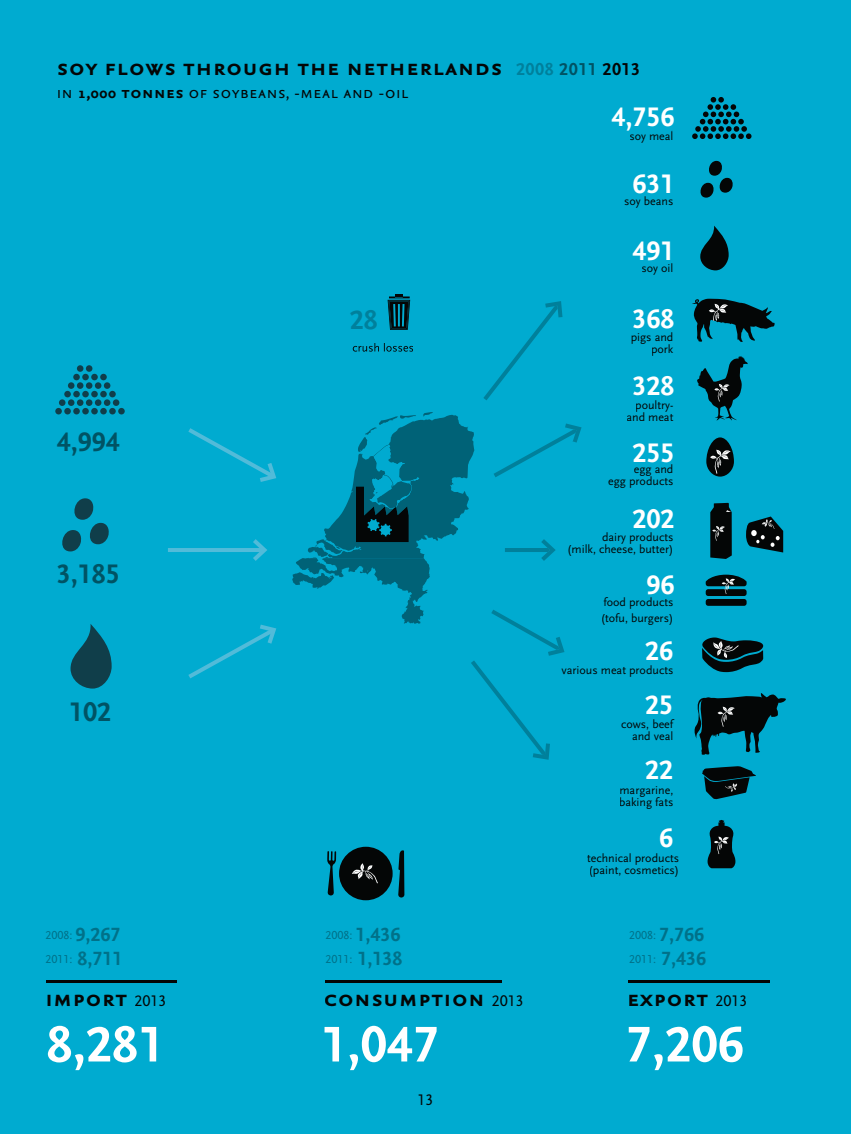
<style>
.page{position:relative;width:851px;height:1134px;background:#fff}
.page>*{position:absolute;margin:0;border:0;box-sizing:border-box;transform-origin:0 0}
.t1{font:700 52.4px "Scala Sans LF";color:#fff}
.t2{font:28px "Seria Sans Bold Caps";letter-spacing:.03em;color:#040606}
.t3{font:700 28px "Scala Sans LF";color:#fff}
.t4{font:700 28px "Scala Sans LF";color:#005364}
.t5{font:700 28px "Scala Sans LF";color:#00809c}
.t6{font:20px "Seria Sans Regular Caps";letter-spacing:.03em;color:#040606}
.t7{font:16px "Scala Sans LF";color:#040606}
.t8{font:12px/12px "Scala Sans";color:#040606;text-align:right}
.t9{font:12px/24px "Scala Sans LF";color:#007189}
.s1{font-family:"Scala Sans Caps";font-weight:700;font-size:18px;color:#00809c}
.s2{font-family:"Scala Sans Caps";font-weight:700;font-size:18px;color:#005364}
.s3{font-family:"Scala Sans Caps";font-weight:700;font-size:18px}
.s4{font-family:"Seria Sans Bold Caps"}
.s5{font-weight:700;font-size:20px}
.s6{font-family:"Scala Sans LF";font-size:16px}
</style>
<div class="page">
<div style="left:0;top:0;width:850px;height:1134px;background:#00abd0"></div>
<svg style="left:188px;top:428px;width:88px;height:54px"></svg>
<svg style="left:188px;top:624px;width:89px;height:55px"></svg>
<hr style="left:168px;top:548px;width:96px;height:4px;background:#51bbd9">
<svg style="left:253px;top:539px;width:14px;height:22px"></svg>
<svg style="left:483px;top:301px;width:79px;height:99px"></svg>
<div style="left:339px;top:847px;width:53px;height:53px;background:#040606;border-radius:50%"></div>
<svg style="left:352px;top:863px;width:26px;height:20px"></svg>
<svg style="left:398px;top:850px;width:6px;height:47px"></svg>
<svg style="left:327px;top:851px;width:9px;height:44px"></svg>
<svg style="left:70px;top:624px;width:42px;height:64px"></svg>
<svg style="left:62px;top:498px;width:47px;height:53px"></svg>
<div style="left:55px;top:408px;width:7px;height:6px;background:#103e4a;border-radius:50%"></div>
<div style="left:64px;top:408px;width:7px;height:6px;background:#103e4a;border-radius:50%"></div>
<div style="left:73px;top:408px;width:7px;height:6px;background:#103e4a;border-radius:50%"></div>
<div style="left:82px;top:408px;width:7px;height:6px;background:#103e4a;border-radius:50%"></div>
<div style="left:91px;top:408px;width:7px;height:6px;background:#103e4a;border-radius:50%"></div>
<div style="left:100px;top:408px;width:7px;height:6px;background:#103e4a;border-radius:50%"></div>
<div style="left:109px;top:408px;width:7px;height:6px;background:#103e4a;border-radius:50%"></div>
<div style="left:118px;top:408px;width:7px;height:6px;background:#103e4a;border-radius:50%"></div>
<div style="left:59px;top:399px;width:6px;height:7px;background:#103e4a;border-radius:50%"></div>
<div style="left:68px;top:399px;width:6px;height:7px;background:#103e4a;border-radius:50%"></div>
<div style="left:77px;top:399px;width:6px;height:7px;background:#103e4a;border-radius:50%"></div>
<div style="left:86px;top:399px;width:6px;height:7px;background:#103e4a;border-radius:50%"></div>
<div style="left:95px;top:399px;width:6px;height:7px;background:#103e4a;border-radius:50%"></div>
<div style="left:104px;top:399px;width:6px;height:7px;background:#103e4a;border-radius:50%"></div>
<div style="left:113px;top:399px;width:6px;height:7px;background:#103e4a;border-radius:50%"></div>
<div style="left:64px;top:391px;width:7px;height:6px;background:#103e4a;border-radius:50%"></div>
<div style="left:73px;top:391px;width:7px;height:6px;background:#103e4a;border-radius:50%"></div>
<div style="left:82px;top:391px;width:7px;height:6px;background:#103e4a;border-radius:50%"></div>
<div style="left:91px;top:391px;width:7px;height:6px;background:#103e4a;border-radius:50%"></div>
<div style="left:100px;top:391px;width:7px;height:6px;background:#103e4a;border-radius:50%"></div>
<div style="left:109px;top:391px;width:7px;height:6px;background:#103e4a;border-radius:50%"></div>
<div style="left:68px;top:382px;width:6px;height:7px;background:#103e4a;border-radius:50%"></div>
<div style="left:77px;top:382px;width:6px;height:7px;background:#103e4a;border-radius:50%"></div>
<div style="left:86px;top:382px;width:6px;height:7px;background:#103e4a;border-radius:50%"></div>
<div style="left:95px;top:382px;width:6px;height:7px;background:#103e4a;border-radius:50%"></div>
<div style="left:104px;top:382px;width:6px;height:7px;background:#103e4a;border-radius:50%"></div>
<div style="left:73px;top:374px;width:7px;height:6px;background:#103e4a;border-radius:50%"></div>
<div style="left:82px;top:374px;width:7px;height:6px;background:#103e4a;border-radius:50%"></div>
<div style="left:91px;top:374px;width:7px;height:6px;background:#103e4a;border-radius:50%"></div>
<div style="left:100px;top:374px;width:7px;height:6px;background:#103e4a;border-radius:50%"></div>
<div style="left:77px;top:365px;width:6px;height:7px;background:#103e4a;border-radius:50%"></div>
<div style="left:86px;top:365px;width:6px;height:7px;background:#103e4a;border-radius:50%"></div>
<hr style="left:46px;top:980px;width:130px;height:2px;background:#040606">
<hr style="left:325px;top:980px;width:177px;height:2px;background:#040606">
<hr style="left:628px;top:980px;width:141px;height:2px;background:#040606">
<svg style="left:700px;top:226px;width:28px;height:44px"></svg>
<svg style="left:700px;top:161px;width:33px;height:37px"></svg>
<svg style="left:697px;top:356px;width:50px;height:65px"></svg>
<svg style="left:694px;top:693px;width:92px;height:62px"></svg>
<svg style="left:692px;top:299px;width:82px;height:43px"></svg>
<svg style="left:710px;top:503px;width:21px;height:56px"></svg>
<svg style="left:702px;top:766px;width:54px;height:33px"></svg>
<svg style="left:746px;top:516px;width:37px;height:36px"></svg>
<svg style="left:706px;top:437px;width:27px;height:40px"></svg>
<svg style="left:692px;top:97px;width:59px;height:42px"></svg>
<hr style="left:630px;top:131px;width:42px;height:1px;background:#040606">
<svg style="left:292px;top:412px;width:289px;height:348px"></svg>
<svg style="left:707px;top:820px;width:28px;height:48px"></svg>
<div style="left:705px;top:589px;width:41px;height:7px;background:#040606;border-radius:3px"></div>
<div style="left:705px;top:599px;width:41px;height:7px;background:#040606;border-radius:3px"></div>
<svg style="left:705px;top:575px;width:41px;height:19px"></svg>
<svg style="left:702px;top:637px;width:62px;height:35px"></svg>
<svg style="left:353px;top:343px;width:60px;height:9px"></svg>
<svg style="left:387px;top:294px;width:23px;height:36px"></svg>
<h2 class="t2" style="left:57px;top:53px;width:584px">soy flows through the netherlands <span class="s1">2008</span> <span class="s2">2011</span> <span class="s3">2013</span></h2>
<h3 class="t6" style="left:57px;top:82px;width:353px">in <span class="s4">1,000 tonnes</span> of soybeans, -meal and -oil</h3>
<h2 class="t3" style="left:611px;top:102px;width:65px">4,756</h2>
<p class="t8" style="left:629px;top:130px;width:45px">soy meal</p>
<h2 class="t3" style="left:632px;top:169px;width:43px">631</h2>
<p class="t8" style="left:624px;top:195px;width:51px">soy beans</p>
<h2 class="t3" style="left:632px;top:236px;width:43px">491</h2>
<h2 class="t4" style="left:57px;top:427px;width:65px">4,994</h2>
<h2 class="t4" style="left:57px;top:559px;width:65px">3,185</h2>
<h2 class="t4" style="left:69px;top:697px;width:43px">102</h2>
<h2 class="t5" style="left:350px;top:305px;width:29px">28</h2>
<p class="t8" style="left:641px;top:263px;width:33px">soy oil</p>
<h2 class="t3" style="left:632px;top:304px;width:43px">368</h2>
<p class="t8" style="left:630px;top:331px;width:44px">pigs and pork</p>
<h2 class="t3" style="left:632px;top:371px;width:43px">328</h2>
<p class="t8" style="left:626px;top:399px;width:48px">poultry&shy;and meat</p>
<h2 class="t3" style="left:632px;top:437px;width:43px">255</h2>
<p class="t8" style="left:608px;top:463px;width:67px">egg and<br>egg products</p>
<h2 class="t3" style="left:632px;top:504px;width:43px">202</h2>
<p class="t8" style="left:567px;top:531px;width:108px">dairy products<br>(milk, cheese, butter)</p>
<h2 class="t3" style="left:646px;top:570px;width:29px">96</h2>
<p class="t8" style="left:600px;top:594px;width:74px;line-height:16px;text-align:left">food products (tofu, burgers)</p>
<p class="t8" style="left:561px;top:664px;width:113px">various meat products</p>
<h2 class="t3" style="left:645px;top:636px;width:29px">26</h2>
<h2 class="t3" style="left:645px;top:690px;width:29px">25</h2>
<p class="t8" style="left:621px;top:718px;width:54px">cows, beef and veal</p>
<h2 class="t3" style="left:645px;top:755px;width:29px">22</h2>
<p class="t8" style="left:619px;top:784px;width:56px;text-align:left">margarine, baking fats</p>
<h2 class="t3" style="left:659px;top:823px;width:15px">6</h2>
<p class="t8" style="left:587px;top:852px;width:93px;text-align:left">technical products (paint, cosmetics)</p>
<p class="t9" style="left:45px;top:924px;width:79px">2008: <span class="s5">9,267<br></span>2011: <span class="s5">8,711</span></p>
<p class="t9" style="left:325px;top:924px;width:79px">2008: <span class="s5">1,436<br></span>2011: <span class="s5">1,138</span></p>
<p class="t9" style="left:629px;top:924px;width:79px">2008: <span class="s5">7,766<br></span>2011: <span class="s5">7,436</span></p>
<h2 class="t2" style="left:45px;top:984px;width:122px">import <span class="s6">2013</span></h2>
<h2 class="t2" style="left:324px;top:984px;width:201px">consumption <span class="s6">2013</span></h2>
<h2 class="t2" style="left:627px;top:984px;width:122px">export <span class="s6">2013</span></h2>
<h1 class="t1" style="left:46px;top:1016px;width:119px">8,281</h1>
<h1 class="t1" style="left:321px;top:1016px;width:119px">1,047</h1>
<h1 class="t1" style="left:625px;top:1016px;width:119px">7,206</h1>
<h3 class="t7" style="left:417px;top:1091px;width:17px">13</h3>
</div>
